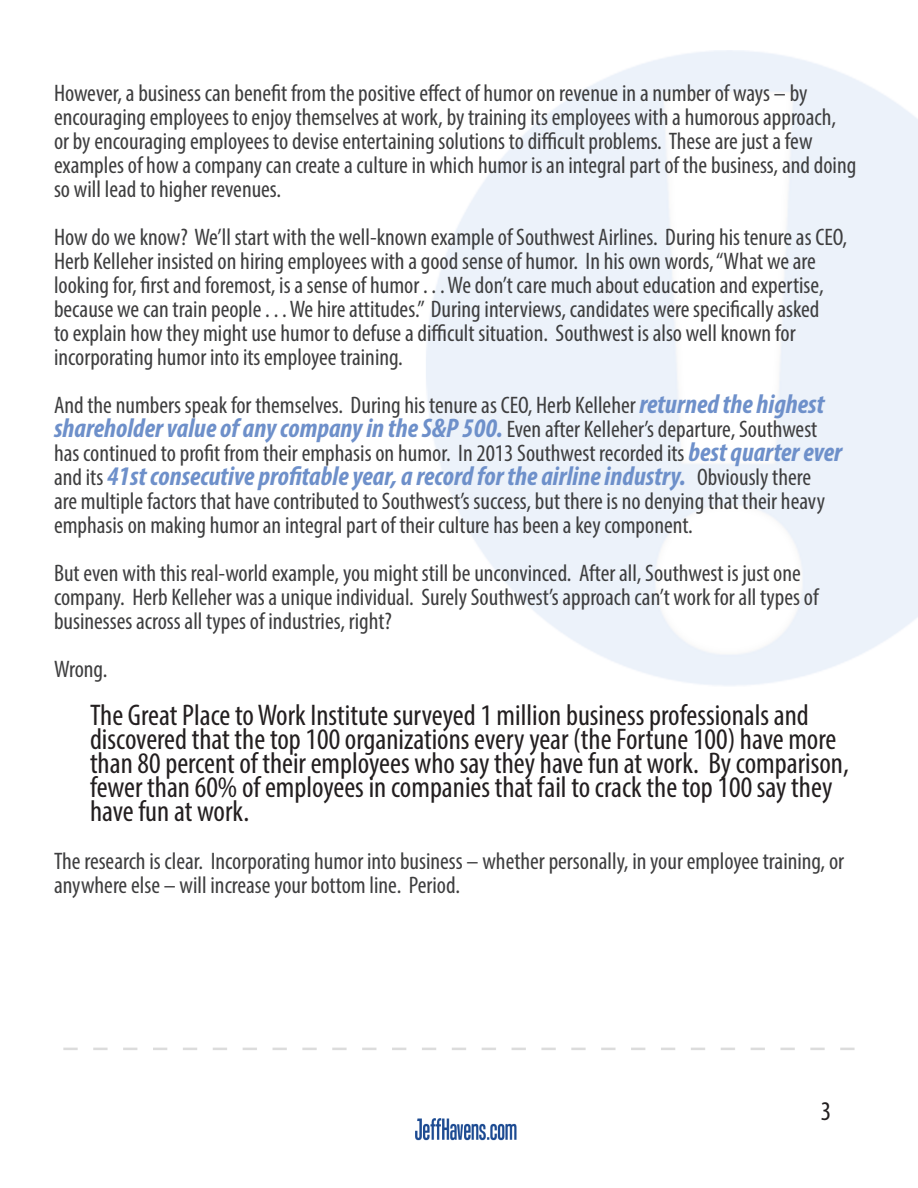
<style>
.page{position:relative;width:918px;height:1188px;background:#fff}
.page>*{position:absolute;margin:0;border:0;box-sizing:border-box;transform-origin:0 0}
.t1{font:condensed 30px/24px "Myriad Pro";color:#231f20}
.t2{font:italic 700 condensed 27px "Myriad Pro";color:#6e90ca}
.t3{font:condensed 27px "Myriad Pro";color:#231f20}
.t4{font:condensed 24px/24px "Myriad Pro";color:#3e3e3f}
.s1{font-weight:700;font-style:italic;font-size:27px;color:#6e90ca}
.s2{font-weight:400;font-style:normal;font-size:24px;color:#3e3e3f}
</style>
<div class="page">
<img style="left:63px;top:50px;width:855px;height:1091px">
<p class="t4" style="left:54px;top:80px;width:804px">However, a business can benefit from the positive effect of humor on revenue in a number of ways – by encouraging employees to enjoy themselves at work, by training its employees with a humorous approach, or by encouraging employees to devise entertaining solutions to difficult problems. These are just a few examples of how a company can create a culture in which humor is an integral part of the business, and doing so will lead to higher revenues.</p>
<p class="t4" style="left:54px;top:224px;width:795px">How do we know? We’ll start with the well-known example of Southwest Airlines. During his tenure as CEO, Herb Kelleher insisted on hiring employees with a good sense of humor. In his own words, “What we are looking for, first and foremost, is a sense of humor . . . We don’t care much about education and expertise, because we can train people . . . We hire attitudes.” During interviews, candidates were specifically asked<br>to explain how they might use humor to defuse a difficult situation. Southwest is also well known for incorporating humor into its employee training.</p>
<p class="t4" style="left:54px;top:392px;width:772px">And the numbers speak for themselves. During his tenure as CEO, Herb Kelleher <span class="s1">returned the highest</span></p>
<p class="t2" style="left:54px;top:411px;width:765px">shareholder value of any company in the S&amp;P 500. <span class="s2">Even after Kelleher’s departure, Southwest</span></p>
<p class="t4" style="left:54px;top:440px;width:790px">has continued to profit from their emphasis on humor. In 2013 Southwest recorded its <span class="s1">best quarter ever</span></p>
<p class="t2" style="left:54px;top:459px;width:759px"><span class="s2">and its</span> 41st consecutive profitable year, a record for the airline industry. <span class="s2">Obviously there</span></p>
<p class="t4" style="left:54px;top:488px;width:773px">are multiple factors that have contributed to Southwest’s success, but there is no denying that their heavy emphasis on making humor an integral part of their culture has been a key component.</p>
<p class="t4" style="left:54px;top:560px;width:766px">But even with this real-world example, you might still be unconvinced. After all, Southwest is just one company. Herb Kelleher was a unique individual. Surely Southwest’s approach can’t work for all types of businesses across all types of industries, right?</p>
<p class="t4" style="left:54px;top:656px;width:55px">Wrong.</p>
<p class="t1" style="left:90px;top:702px;width:760px">The Great Place to Work Institute surveyed 1 million business professionals and discovered that the top 100 organizations every year (the Fortune 100) have more than 80 percent of their employees who say they have fun at work. By comparison, fewer than 60% of employees in companies that fail to crack the top 100 say they have fun at work.</p>
<p class="t4" style="left:54px;top:848px;width:792px">The research is clear. Incorporating humor into business – whether personally, in your employee training, or anywhere else – will increase your bottom line. Period.</p>
<p class="t3" style="left:821px;top:1095px;width:12px">3</p>
</div>
